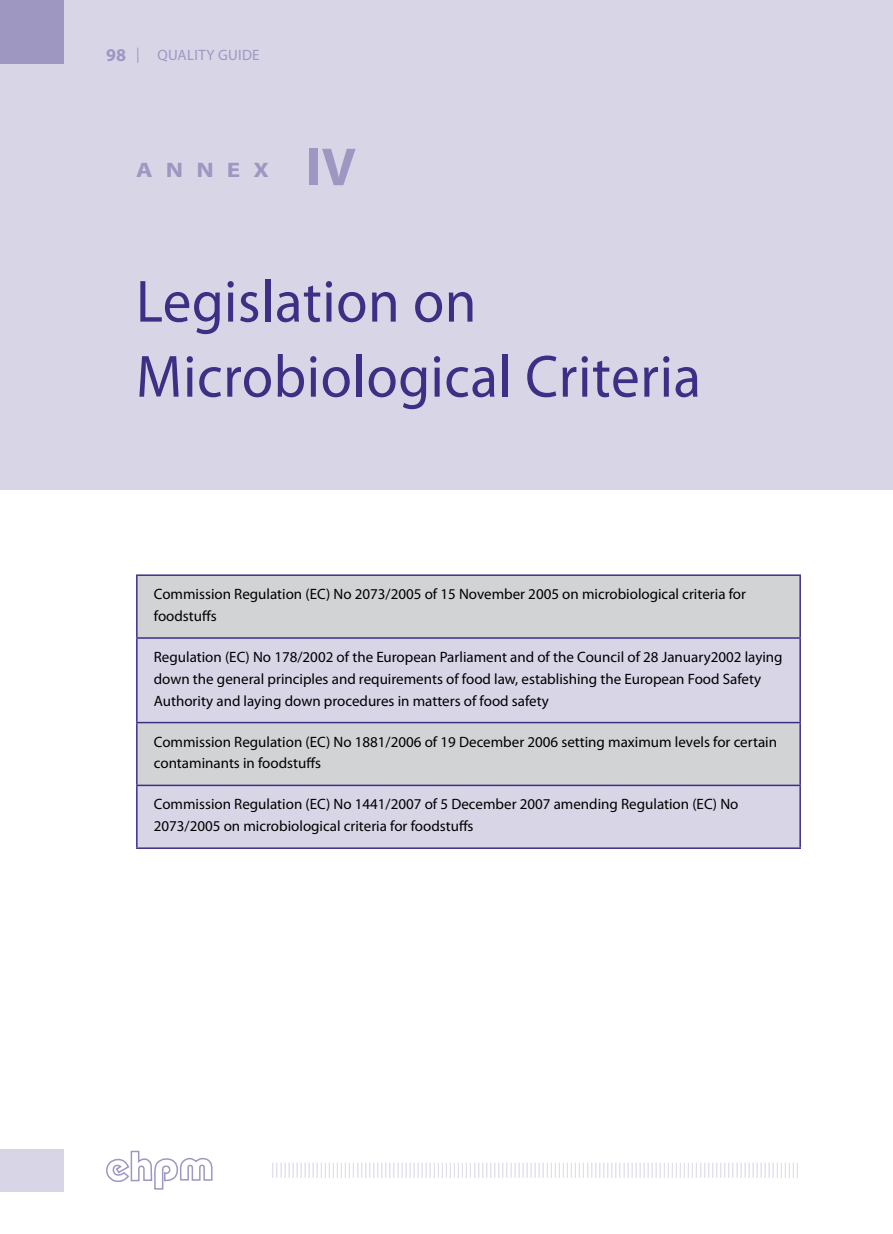
<style>
.page{position:relative;width:893px;height:1234px;background:#fff}
.page>*{position:absolute;margin:0;border:0;box-sizing:border-box;transform-origin:0 0}
.t1{font:60px/75px "Myriad Pro";letter-spacing:.01em;color:#3e2f85;scale:.95 1}
.t2{font:700 54px "Myriad Pro";color:#9e97c2}
.t3{font:700 21px "Myriad Pro";color:#9e97c2;scale:1.2 1}
.t4{font:15px/21.8px "Myriad Pro";color:#000}
.t5{font:15px "Myriad Pro";color:#d8d5e7}
</style>
<div class="page">
<div style="left:0;top:0;width:893px;height:489px;background:#d8d5e7"></div>
<div style="left:138px;top:576px;width:661px;height:61px;background:#d1d3d4"></div>
<svg style="left:138px;top:638px;width:661px;height:209px;background:#d4d3e0"></svg>
<hr style="left:136px;top:574px;width:665px;height:2px;background:#3e2f85">
<hr style="left:136px;top:576px;width:2px;height:61px;background:#3e2f85">
<hr style="left:799px;top:576px;width:2px;height:61px;background:#3e2f85">
<hr style="left:136px;top:637px;width:665px;height:1px;background:#3e2f85">
<hr style="left:136px;top:638px;width:2px;height:83px;background:#3e2f85">
<hr style="left:799px;top:638px;width:2px;height:83px;background:#3e2f85">
<hr style="left:136px;top:721px;width:665px;height:2px;background:#3e2f85">
<hr style="left:136px;top:723px;width:2px;height:61px;background:#3e2f85">
<hr style="left:799px;top:723px;width:2px;height:61px;background:#3e2f85">
<hr style="left:136px;top:784px;width:665px;height:2px;background:#3e2f85">
<hr style="left:136px;top:786px;width:2px;height:61px;background:#3e2f85">
<hr style="left:799px;top:786px;width:2px;height:61px;background:#3e2f85">
<hr style="left:136px;top:847px;width:665px;height:1px;background:#3e2f85">
<div style="left:0;top:1148px;width:64px;height:43px;background:#d8d5e7"></div>
<div style="left:0;top:0;width:64px;height:64px;background:#9e97c2"></div>
<svg style="left:106px;top:1150px;width:107px;height:39px"></svg>
<h3 class="t3" style="left:136px;top:157px;width:23px">ANNE</h3>
<h3 class="t3" style="left:253px;top:157px;width:14px">X</h3>
<h2 class="t2" style="left:306px;top:132px;width:51px">IV</h2>
<h1 class="t1" style="left:136px;top:263px;width:596px">Legislation on<br>Microbiological Criteria</h1>
<p class="t4" style="left:154px;top:583px;width:594px">Commission Regulation (EC) No 2073/2005 of 15 November 2005 on microbiological criteria for foodstuffs</p>
<p class="t4" style="left:154px;top:645px;width:630px">Regulation (EC) No 178/2002 of the European Parliament and of the Council of 28 January2002 laying down the general principles and requirements of food law, establishing the European Food Safety<br>Authority and laying down procedures in matters of food safety</p>
<p class="t4" style="left:154px;top:730px;width:625px">Commission Regulation (EC) No 1881/2006 of 19 December 2006 setting maximum levels for certain contaminants in foodstuffs</p>
<p class="t4" style="left:154px;top:793px;width:586px">Commission Regulation (EC) No 1441/2007 of 5 December 2007 amending Regulation (EC) No<br>2073/2005 on microbiological criteria for foodstuffs</p>
<p class="t5" style="left:271px;top:1159px;width:530px">|||||||||||||||||||||||||||||||||||||||||||||||||||||||||||||||||||||||||||||||||||||||||||||||||||||||||||||||||||||||||||||||||||</p>
</div>
